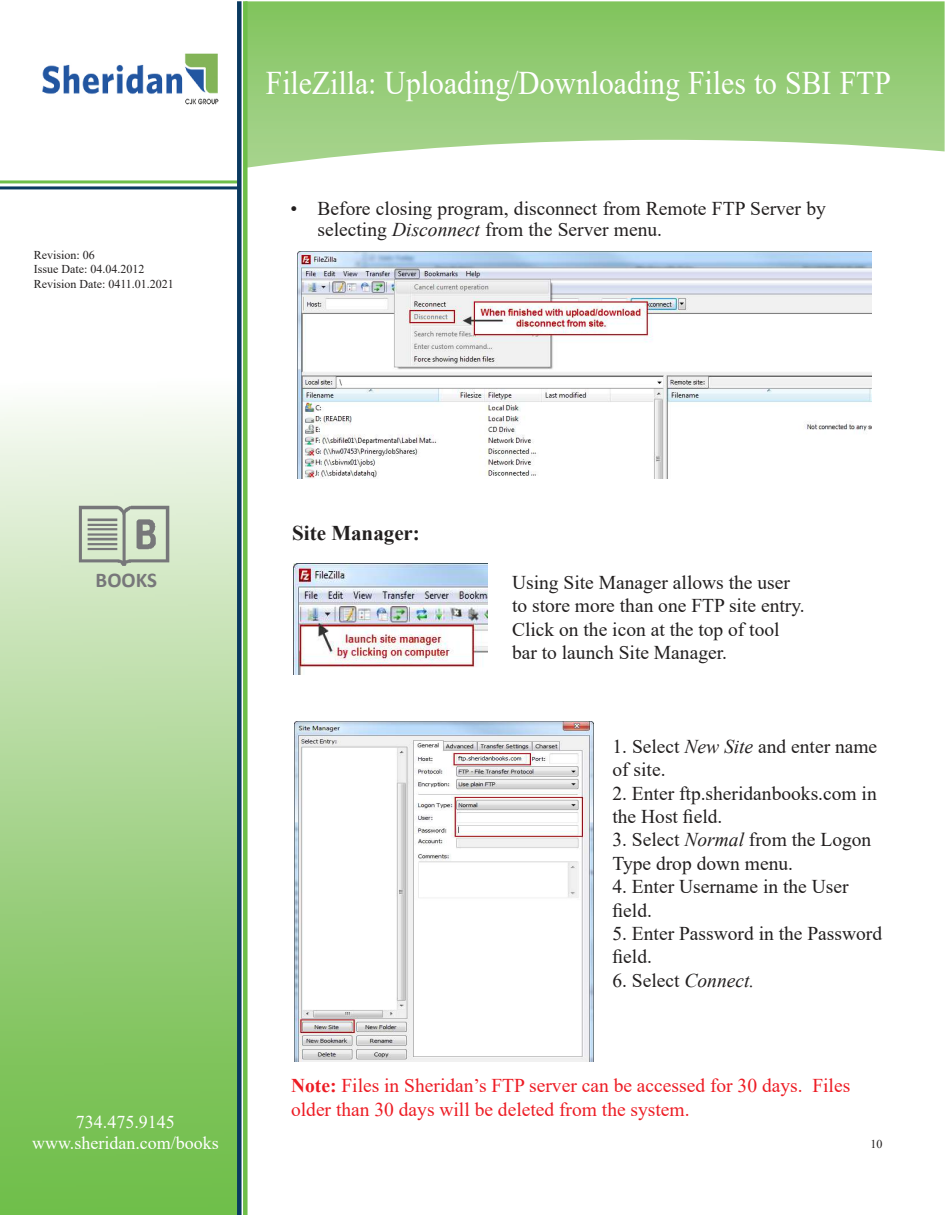
<style>
.page{position:relative;width:945px;height:1215px;background:#fff}
.page>*{position:absolute;margin:0;border:0;box-sizing:border-box;transform-origin:0 0}
.t1{font:33px "Times New Roman";color:#fff;scale:.9 1}
.t2{font:700 21px "Times New Roman";color:#221f1f}
.t3{font:700 21px "Calibri";color:#77777a}
.t4{font:19.5px/23.4px "Times New Roman";color:#221f1f}
.t5{font:19.5px/23.4px "Times New Roman";color:#ed1c24}
.t6{font:18px/21.6px "Times New Roman";color:#fff;text-align:center}
.t7{font:12px/14.4px "Times New Roman";color:#221f1f}
.s1{font-style:italic}
.s2{font-weight:700}
</style>
<div class="page">
<img style="left:248px;top:1px;width:697px;height:167px">
<img style="left:0;top:183px;width:237px;height:1032px">
<hr style="left:0;top:180px;width:238px;height:3px;background:#6ebe49">
<hr style="left:0;top:186px;width:238px;height:3px;background:#0a3a60">
<div style="left:237px;top:1px;width:5px;height:1214px;background:#0a3a60"></div>
<div style="left:243px;top:1px;width:5px;height:1214px;background:#6ebe49"></div>
<img style="left:42px;top:53px;width:177px;height:52px">
<img style="left:78px;top:505px;width:96px;height:63px">
<img style="left:297px;top:252px;width:574px;height:227px">
<img style="left:295px;top:721px;width:298px;height:341px">
<img style="left:293px;top:564px;width:195px;height:111px">
<p class="t7" style="left:34px;top:248px;width:142px">Revision: 06<br>Issue Date: 04.04.2012<br>Revision Date: 0411.01.2021</p>
<h1 class="t1" style="left:266px;top:71px;width:696px">FileZilla: Uploading/Downloading Files to SBI FTP</h1>
<p class="t4" style="left:318px;top:198px;width:510px;line-height:21px;text-indent:-27px">• Before closing program, disconnect from Remote FTP Server by selecting <span class="s1">Disconnect</span> from the Server menu.</p>
<p class="t3" style="left:96px;top:567px;width:63px">BOOKS</p>
<p class="t6" style="left:32px;top:1111px;width:188px">734.475.9145 www.sheridan.com/books</p>
<p class="t2" style="left:292px;top:526px;width:129px">Site Manager:</p>
<p class="t4" style="left:512px;top:573px;width:294px">Using Site Manager allows the user to store more than one FTP site entry.<br>Click on the icon at the top of tool bar to launch Site Manager.</p>
<p class="t4" style="left:612px;top:736px;width:266px">1. Select <span class="s1">New Site</span> and enter name of site.</p>
<p class="t4" style="left:612px;top:783px;width:266px">2. Enter ftp.sheridanbooks.com in the Host field.</p>
<p class="t4" style="left:612px;top:830px;width:260px">3. Select <span class="s1">Normal</span> from the Logon<br>Type drop down menu.</p>
<p class="t4" style="left:612px;top:877px;width:238px">4. Enter Username in the User field.</p>
<p class="t4" style="left:612px;top:924px;width:271px">5. Enter Password in the Password field.</p>
<p class="t4" style="left:612px;top:970px;width:143px">6. Select <span class="s1">Connect.</span></p>
<p class="t5" style="left:291px;top:1076px;width:561px"><span class="s2">Note:</span> Files in Sheridan’s FTP server can be accessed for 30 days. Files older than 30 days will be deleted from the system.</p>
<p class="t7" style="left:871px;top:1138px;width:13px">10</p>
</div>
